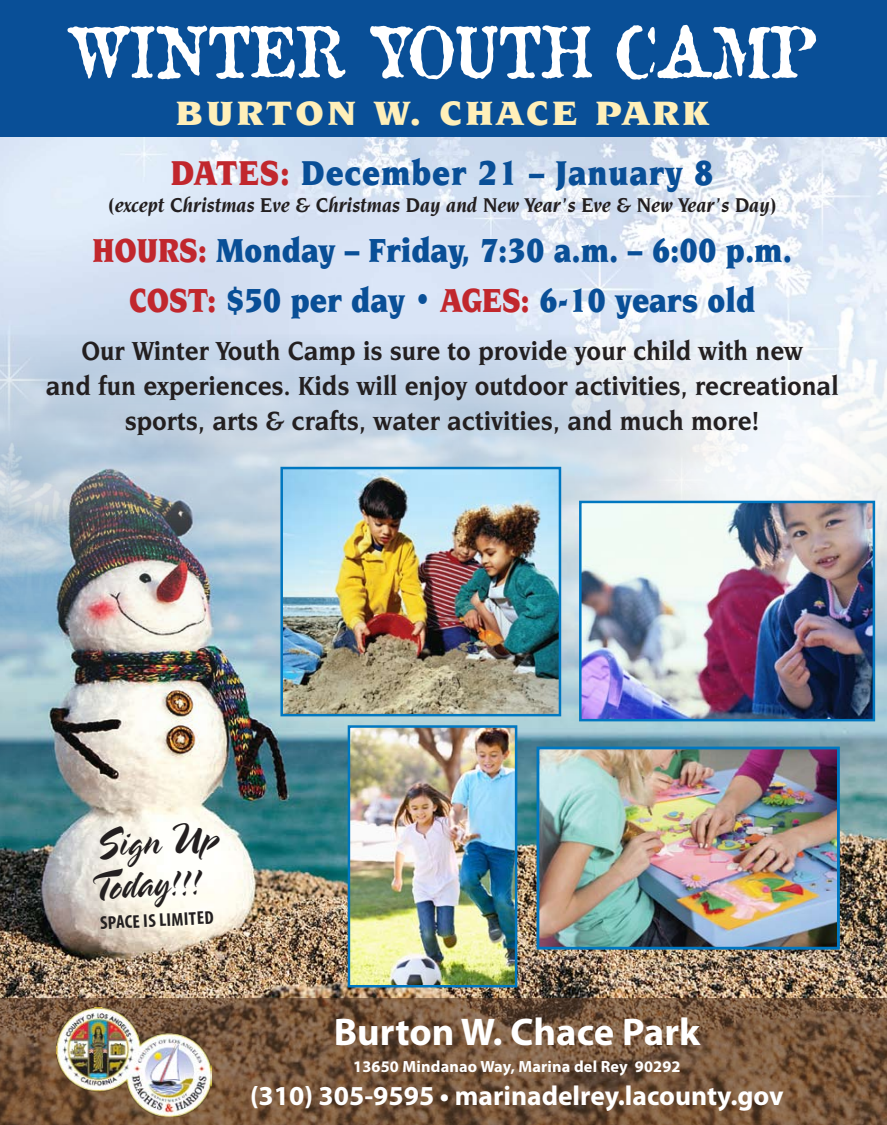
<style>
.page{position:relative;width:887px;height:1125px;background:#fff}
.page>*{position:absolute;margin:0;border:0;box-sizing:border-box;transform-origin:0 0}
.t1{font:68.62px "Attic";color:#fff;scale:.84 1}
.t2{font:43.75px/42.5px "Bustamalaka";color:#231f20;scale:.87 1}
.t3{font:700 38.75px "Myriad Pro";color:#fff}
.t4{font:900 36.25px "Novarese IT Cby BT";letter-spacing:.03em;color:#094f97;scale:.84 1}
.t5{font:900 35.5px "Novarese IT Cby BT";letter-spacing:.09em;color:#ffefb9;scale:1.05 1}
.t6{font:900 35px/50px "Novarese IT Cby BT";color:#094f97;scale:.84 1}
.t7{font:900 35px "Novarese IT Cby BT";color:#c1272d;scale:.84 1}
.t8{font:700 27.62px/35px "Novarese IT Cby BT";color:#231f20;text-align:center;scale:.93 1}
.t9{font:700 27.5px "Myriad Pro";color:#fff}
.t10{font:italic 700 21px "Novarese IT Cby BT";color:#231f20;scale:.95 1}
.t11{font:700 condensed 18.62px "Myriad Pro";color:#231f20}
.t12{font:700 16.25px "Myriad Pro";letter-spacing:.01em;color:#fff}
.s1{color:#c1272d}
</style>
<div class="page">
<div style="left:0;top:0;width:887px;height:139px;background:#094f97"></div>
<img style="left:0;top:138px;width:887px;height:197px">
<img style="left:0;top:335px;width:887px;height:664px">
<svg style="left:0;top:999px;width:887px;height:126px;background:#74553b"></svg>
<img style="left:582px;top:504px;width:290px;height:214px">
<div style="left:579px;top:501px;width:296px;height:220px;border:2px solid #0077c0"></div>
<img style="left:283px;top:470px;width:275px;height:243px">
<div style="left:280px;top:467px;width:281px;height:249px;border:2px solid #0077c0"></div>
<img style="left:56px;top:1007px;width:156px;height:109px">
<img style="left:350px;top:728px;width:164px;height:257px">
<div style="left:347px;top:725px;width:170px;height:263px;border:2px solid #0077c0"></div>
<img style="left:540px;top:751px;width:295px;height:195px">
<div style="left:536px;top:747px;width:303px;height:203px;border:3px solid #0077c0"></div>
<h1 class="t1" style="left:68px;top:7px;width:892px">WINTER YOUTH CAMP</h1>
<p class="t5" style="left:176px;top:90px;width:508px">Burton W. Chace Park</p>
<h3 class="t4" style="left:171px;top:149px;width:647px"><span class="s1">DATES:</span> December 21 – January 8</h3>
<p class="t10" style="left:107px;top:192px;width:706px">(except Christmas Eve &amp; Christmas Day and New Year’s Eve &amp; New Year’s Day)</p>
<p class="t7" style="left:93px;top:228px;width:27px">HOUR</p>
<p class="t6" style="left:129px;top:224px;width:790px;text-indent:50px"><span class="s1">S:</span> Monday – Friday, 7:30 a.m. – 6:00 p.m.<br><span class="s1">COST:</span> $50 per day • <span class="s1">AGES:</span> 6-10 years old</p>
<p class="t8" style="left:46px;top:333px;width:853px">Our Winter Youth Camp is sure to provide your child with new<br>and fun experiences. Kids will enjoy outdoor activities, recreational sports, arts &amp; crafts, water activities, and much more!</p>
<h2 class="t2" style="left:85px;top:822px;width:154px;rotate:-3deg">Sign Up<br>Today!!!</h2>
<p class="t11" style="left:100px;top:912px;width:115px;rotate:-3deg">Space is limited</p>
<h3 class="t3" style="left:334px;top:1007px;width:367px">Burton W. Chace Park</h3>
<p class="t12" style="left:353px;top:1055px;width:329px">13650 Mindanao Way, Marina del Rey 90292</p>
<p class="t9" style="left:250px;top:1077px;width:535px">(310) 305-9595 • marinadelrey.lacounty.gov</p>
</div>
